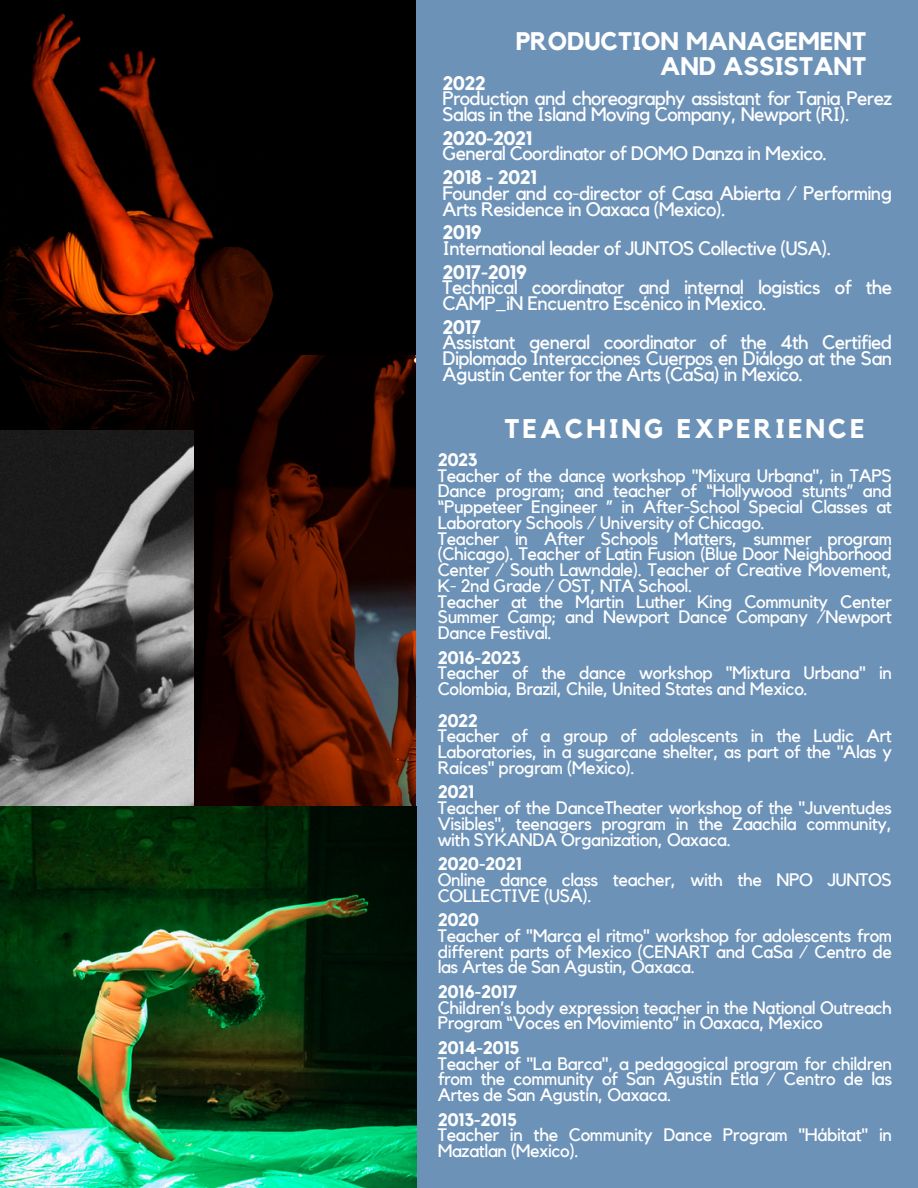
<style>
.page{position:relative;width:918px;height:1188px;background:#fff}
.page>*{position:absolute;margin:0;border:0;box-sizing:border-box;transform-origin:0 0}
.t1{font:700 26.85px "Kollektif";letter-spacing:.115em;color:#fff}
.t2{font:700 25.35px/24.8px "Kollektif";color:#fff;text-align:right}
.t3{font:19.5px/15.8px "Kollektif";letter-spacing:-.03em;color:#fff}
.t4{font:700 19.5px "Kollektif";letter-spacing:-.03em;color:#fff}
.t5{font:18px/15.8px "Kollektif";letter-spacing:-.025em;color:#fff;text-align:justify}
.t6{font:700 18px "Kollektif";letter-spacing:-.025em;color:#fff}
</style>
<div class="page">
<div style="left:416px;top:0;width:502px;height:1188px;background:#6d92b8"></div>
<img style="left:0;top:430px;width:194px;height:376px">
<img style="left:0;top:0;width:416px;height:430px">
<img style="left:194px;top:355px;width:222px;height:451px">
<img style="left:0;top:806px;width:416px;height:382px">
<h1 class="t2" style="left:516px;top:30px;width:352px">PRODUCTION MANAGEMENT<br>AND ASSISTANT</h1>
<p class="t4" style="left:442px;top:74px;width:45px">2022</p>
<p class="t3" style="left:442px;top:91px;width:451px">Production and choreography assistant for Tania Perez<br>Salas in the Island Moving Company, Newport (RI).</p>
<p class="t4" style="left:442px;top:129px;width:92px">2020-2021</p>
<p class="t3" style="left:442px;top:147px;width:386px">General Coordinator of DOMO Danza in Mexico.</p>
<p class="t4" style="left:442px;top:168px;width:96px">2018 - 2021</p>
<p class="t3" style="left:442px;top:186px;width:451px">Founder and co-director of Casa Abierta / Performing<br>Arts Residence in Oaxaca (Mexico).</p>
<p class="t4" style="left:442px;top:223px;width:41px">2019</p>
<p class="t3" style="left:442px;top:241px;width:391px">International leader of JUNTOS Collective (USA).</p>
<p class="t4" style="left:442px;top:263px;width:86px">2017-2019</p>
<p class="t3" style="left:442px;top:280px;width:451px">Technical coordinator and internal logistics of the<br>CAMP_iN Encuentro Escénico in Mexico.</p>
<p class="t4" style="left:442px;top:318px;width:40px">2017</p>
<p class="t3" style="left:442px;top:336px;width:451px;text-align:justify">Assistant general coordinator of the 4th Certified Diplomado Interacciones Cuerpos en Diálogo at the San Agustín Center for the Arts (CaSa) in Mexico.</p>
<h1 class="t1" style="left:504px;top:416px;width:362px">TEACHING EXPERIENCE</h1>
<p class="t6" style="left:438px;top:451px;width:42px">2023</p>
<p class="t5" style="left:438px;top:468px;width:456px">Teacher of the dance workshop "Mixura Urbana", in TAPS Dance program; and teacher of “Hollywood stunts” and “Puppeteer Engineer ” in After-School Special Classes at Laboratory Schools / University of Chicago.</p>
<p class="t5" style="left:438px;top:531px;width:456px">Teacher in After Schools Matters, summer program (Chicago). Teacher of Latin Fusion (Blue Door Neighborhood Center / South Lawndale). Teacher of Creative Movement, K- 2nd Grade / OST, NTA School.</p>
<p class="t5" style="left:438px;top:594px;width:456px">Teacher at the Martin Luther King Community Center Summer Camp; and Newport Dance Company /Newport Dance Festival.</p>
<p class="t6" style="left:438px;top:649px;width:85px">2016-2023</p>
<p class="t5" style="left:438px;top:666px;width:456px">Teacher of the dance workshop "Mixtura Urbana" in<br>Colombia, Brazil, Chile, United States and Mexico.</p>
<p class="t6" style="left:438px;top:712px;width:42px">2022</p>
<p class="t5" style="left:438px;top:729px;width:456px">Teacher of a group of adolescents in the Ludic Art Laboratories, in a sugarcane shelter, as part of the "Alas y Raíces" program (Mexico).</p>
<p class="t6" style="left:438px;top:784px;width:38px">2021</p>
<p class="t5" style="left:438px;top:801px;width:456px">Teacher of the DanceTheater workshop of the "Juventudes Visibles", teenagers program in the Zaachila community, with SYKANDA Organization, Oaxaca.</p>
<p class="t6" style="left:438px;top:856px;width:86px">2020-2021</p>
<p class="t5" style="left:438px;top:873px;width:456px">Online dance class teacher, with the NPO JUNTOS<br>COLLECTIVE (USA).</p>
<p class="t6" style="left:438px;top:912px;width:43px">2020</p>
<p class="t5" style="left:438px;top:929px;width:456px">Teacher of "Marca el ritmo" workshop for adolescents from different parts of Mexico (CENART and CaSa / Centro de las Artes de San Agustin, Oaxaca.</p>
<p class="t6" style="left:438px;top:983px;width:81px">2016-2017</p>
<p class="t5" style="left:438px;top:1000px;width:456px">Children’s body expression teacher in the National Outreach<br>Program “Voces en Movimiento” in Oaxaca, Mexico</p>
<p class="t6" style="left:438px;top:1039px;width:83px">2014-2015</p>
<p class="t5" style="left:438px;top:1056px;width:456px">Teacher of "La Barca", a pedagogical program for children from the community of San Agustín Etla / Centro de las Artes de San Agustín, Oaxaca.</p>
<p class="t6" style="left:438px;top:1111px;width:81px">2013-2015</p>
<p class="t5" style="left:438px;top:1128px;width:456px">Teacher in the Community Dance Program "Hábitat" in<br>Mazatlan (Mexico).</p>
</div>
